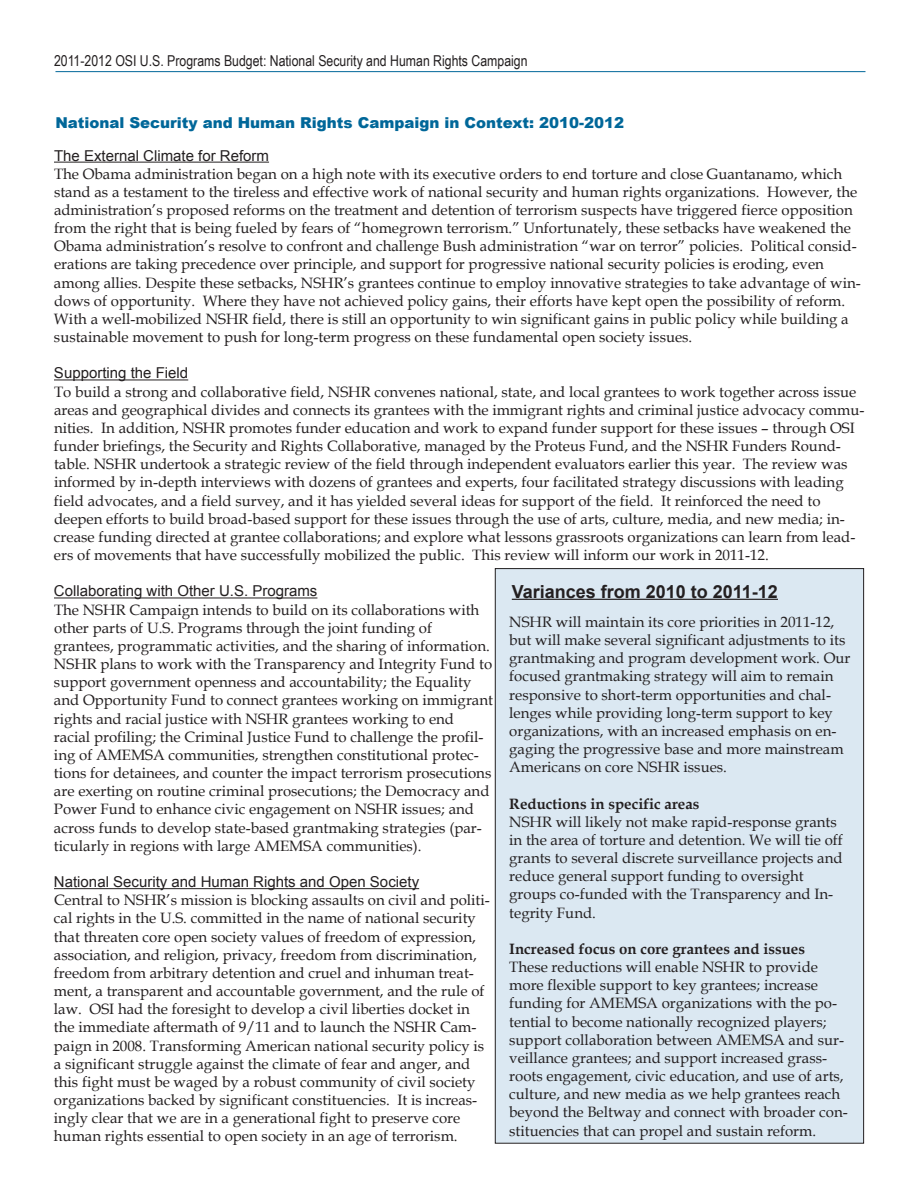
<style>
.page{position:relative;width:918px;height:1188px;background:#fff}
.page>*{position:absolute;margin:0;border:0;box-sizing:border-box;transform-origin:0 0}
.t1{font:700 18px "Arial";color:#231f20}
.t2{font:15px/18.1px "Book Antiqua";color:#231f20}
.t3{font:15px "Arial";color:#231f20}
.t4{font:15px "Arial Narrow";color:#231f20}
.t5{font:700 15px "Book Antiqua";color:#231f20}
.t6{font:900 15px "Arial";color:#006799}
</style>
<div class="page">
<hr style="left:55px;top:71px;width:810px;height:1px;background:#006799">
<hr style="left:54px;top:162px;width:215px;height:1px;background:#231f20">
<hr style="left:54px;top:379px;width:134px;height:1px;background:#231f20">
<hr style="left:54px;top:597px;width:263px;height:1px;background:#231f20">
<hr style="left:54px;top:888px;width:365px;height:1px;background:#231f20">
<div style="left:495px;top:569px;width:369px;height:574px;background:#dbe8f2"></div>
<hr style="left:512px;top:599px;width:266px;height:1px;background:#231f20">
<p class="t4" style="left:54px;top:52px;width:475px">2011-2012 OSI U.S. Programs Budget: National Security and Human Rights Campaign</p>
<p class="t6" style="left:55px;top:112px;width:570px">National Security and Human Rights Campaign in Context: 2010-2012</p>
<p class="t3" style="left:54px;top:147px;width:217px">The External Climate for Reform</p>
<p class="t2" style="left:54px;top:165px;width:808px">The Obama administration began on a high note with its executive orders to end torture and close Guantanamo, which stand as a testament to the tireless and effective work of national security and human rights organizations. However, the administration’s proposed reforms on the treatment and detention of terrorism suspects have triggered fierce opposition from the right that is being fueled by fears of “homegrown terrorism.” Unfortunately, these setbacks have weakened the Obama administration’s resolve to confront and challenge Bush administration “war on terror” policies. Political consid&shy;erations are taking precedence over principle, and support for progressive national security policies is eroding, even among allies. Despite these setbacks, NSHR’s grantees continue to employ innovative strategies to take advantage of win&shy;dows of opportunity. Where they have not achieved policy gains, their efforts have kept open the possibility of reform.<br>With a well-mobilized NSHR field, there is still an opportunity to win significant gains in public policy while building a sustainable movement to push for long-term progress on these fundamental open society issues.</p>
<p class="t3" style="left:54px;top:365px;width:136px">Supporting the Field</p>
<p class="t2" style="left:54px;top:383px;width:812px">To build a strong and collaborative field, NSHR convenes national, state, and local grantees to work together across issue areas and geographical divides and connects its grantees with the immigrant rights and criminal justice advocacy commu&shy;nities. In addition, NSHR promotes funder education and work to expand funder support for these issues – through OSI funder briefings, the Security and Rights Collaborative, managed by the Proteus Fund, and the NSHR Funders Round&shy;table. NSHR undertook a strategic review of the field through independent evaluators earlier this year. The review was informed by in-depth interviews with dozens of grantees and experts, four facilitated strategy discussions with leading field advocates, and a field survey, and it has yielded several ideas for support of the field. It reinforced the need to deepen efforts to build broad-based support for these issues through the use of arts, culture, media, and new media; in&shy;crease funding directed at grantee collaborations; and explore what lessons grassroots organizations can learn from lead&shy;ers of movements that have successfully mobilized the public. This review will inform our work in 2011-12.</p>
<p class="t3" style="left:54px;top:583px;width:265px">Collaborating with Other U.S. Programs</p>
<p class="t2" style="left:54px;top:601px;width:441px">The NSHR Campaign intends to build on its collaborations with other parts of U.S. Programs through the joint funding of grantees, programmatic activities, and the sharing of information.<br>NSHR plans to work with the Transparency and Integrity Fund to support government openness and accountability; the Equality and Opportunity Fund to connect grantees working on immigrant rights and racial justice with NSHR grantees working to end racial profiling; the Criminal Justice Fund to challenge the profil&shy;ing of AMEMSA communities, strengthen constitutional protec&shy;tions for detainees, and counter the impact terrorism prosecutions are exerting on routine criminal prosecutions; the Democracy and Power Fund to enhance civic engagement on NSHR issues; and across funds to develop state-based grantmaking strategies (par&shy;ticularly in regions with large AMEMSA communities).</p>
<p class="t3" style="left:54px;top:874px;width:367px">National Security and Human Rights and Open Society</p>
<p class="t2" style="left:54px;top:891px;width:437px">Central to NSHR’s mission is blocking assaults on civil and politi&shy;cal rights in the U.S. committed in the name of national security that threaten core open society values of freedom of expression, association, and religion, privacy, freedom from discrimination, freedom from arbitrary detention and cruel and inhuman treat&shy;ment, a transparent and accountable government, and the rule of law. OSI had the foresight to develop a civil liberties docket in the immediate aftermath of 9/11 and to launch the NSHR Cam&shy;paign in 2008. Transforming American national security policy is a significant struggle against the climate of fear and anger, and this fight must be waged by a robust community of civil society organizations backed by significant constituencies. It is increas&shy;ingly clear that we are in a generational fight to preserve core human rights essential to open society in an age of terrorism.</p>
<p class="t1" style="left:512px;top:581px;width:268px">Variances from 2010 to 2011-12</p>
<p class="t2" style="left:509px;top:613px;width:343px">NSHR will maintain its core priorities in 2011-12, but will make several significant adjustments to its grantmaking and program development work. Our focused grantmaking strategy will aim to remain responsive to short-term opportunities and chal&shy;lenges while providing long-term support to key organizations, with an increased emphasis on en&shy;gaging the progressive base and more mainstream Americans on core NSHR issues.</p>
<p class="t5" style="left:509px;top:795px;width:192px">Reductions in specific areas</p>
<p class="t2" style="left:509px;top:813px;width:335px">NSHR will likely not make rapid-response grants in the area of torture and detention. We will tie off grants to several discrete surveillance projects and reduce general support funding to oversight groups co-funded with the Transparency and In&shy;tegrity Fund.</p>
<p class="t5" style="left:509px;top:940px;width:297px">Increased focus on core grantees and issues</p>
<p class="t2" style="left:509px;top:958px;width:340px">These reductions will enable NSHR to provide more flexible support to key grantees; increase funding for AMEMSA organizations with the po&shy;tential to become nationally recognized players; support collaboration between AMEMSA and sur&shy;veillance grantees; and support increased grass&shy;roots engagement, civic education, and use of arts, culture, and new media as we help grantees reach beyond the Beltway and connect with broader con&shy;stituencies that can propel and sustain reform.</p>
</div>
